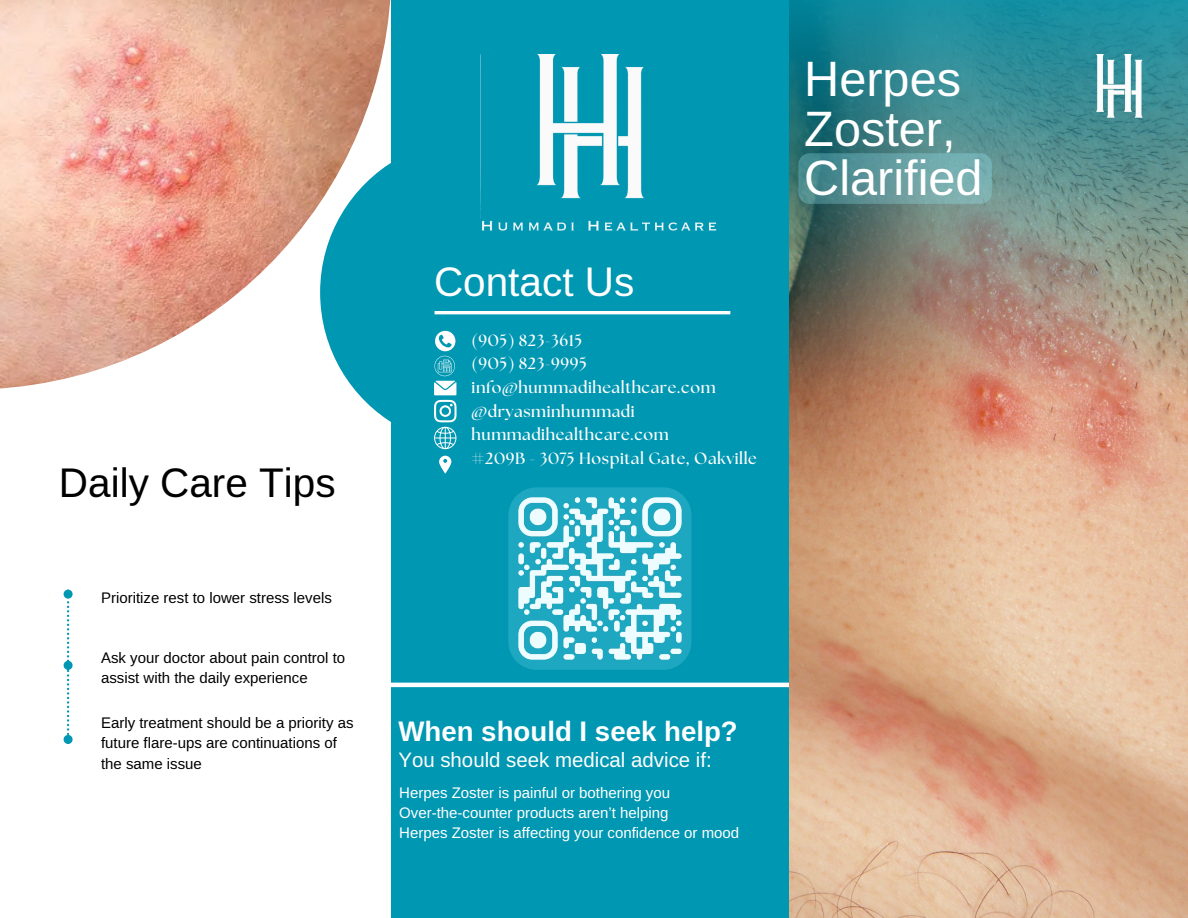
<style>
.page{position:relative;width:1188px;height:918px;background:#0097b2}
.page>*{position:absolute;margin:0;border:0;box-sizing:border-box;transform-origin:0 0}
.t1{font:48.6px/49.5px "Libra Sans";color:#fff}
.t2{font:40.5px "Libra Sans";color:#000}
.t3{font:40.5px "Libra Sans";color:#fff}
.t4{font:700 27.6px "Libra Sans";color:#fff}
.t5{font:20.4px "Libra Sans";color:#fff}
.t6{font:700 16.2px/23.7px "The Seasons";letter-spacing:.035em;color:#fff}
.t7{font:15px/20.2px "Libra Sans";color:#000}
.t8{font:15px "Libra Sans";color:#fff}
</style>
<div class="page">
<hr style="left:359px;top:683px;width:472px;height:4px;background:#fff">
<img style="left:790px;top:390px;width:398px;height:528px">
<img style="left:789px;top:0;width:399px;height:390px">
<div style="left:0;top:0;width:391px;height:918px;background:#fff"></div>
<img style="left:0;top:0;width:391px;height:389px">
<svg style="left:320px;top:159px;width:71px;height:263px"></svg>
<svg style="left:67px;top:601px;width:2px;height:60px"></svg>
<div style="left:65px;top:662px;width:6px;height:7px;background:#0097b2;border-radius:50%"></div>
<div style="left:64px;top:661px;width:9px;height:9px;border:2px solid #0097b2;border-radius:50%"></div>
<div style="left:65px;top:591px;width:6px;height:7px;background:#0097b2;border-radius:50%"></div>
<div style="left:64px;top:590px;width:9px;height:9px;border:2px solid #0097b2;border-radius:50%"></div>
<svg style="left:67px;top:670px;width:2px;height:65px"></svg>
<div style="left:65px;top:736px;width:6px;height:7px;background:#0097b2;border-radius:50%"></div>
<div style="left:64px;top:735px;width:9px;height:9px;border:2px solid #0097b2;border-radius:50%"></div>
<svg style="left:798px;top:153px;width:194px;height:51px;background:#629b9e"></svg>
<img style="left:1090px;top:55px;width:60px;height:68px">
<img style="left:481px;top:55px;width:236px;height:176px">
<svg style="left:508px;top:487px;width:183px;height:183px;background:#65c4d5"></svg>
<hr style="left:435px;top:311px;width:295px;height:3px;background:#fff">
<svg style="left:439px;top:456px;width:12px;height:18px"></svg>
<svg style="left:434px;top:331px;width:23px;height:118px"></svg>
<h2 class="t2" style="left:59px;top:461px;width:278px">Daily Care Tips</h2>
<p class="t7" style="left:101px;top:587px;width:232px">Prioritize rest to lower stress levels</p>
<p class="t7" style="left:101px;top:647px;width:246px">Ask your doctor about pain control to assist with the daily experience</p>
<p class="t7" style="left:101px;top:713px;width:254px">Early treatment should be a priority as future flare-ups are continuations of the same issue</p>
<h2 class="t3" style="left:434px;top:259px;width:202px">Contact Us</h2>
<h5 class="t6" style="left:472px;top:329px;width:287px">(905) 823-3615<br>(905) 823-9995 info@hummadihealthcare.com @dryasminhummadi hummadihealthcare.com<br>#209B - 3075 Hospital Gate, Oakville</h5>
<h3 class="t4" style="left:398px;top:716px;width:341px">When should I seek help?</h3>
<h3 class="t5" style="left:398px;top:749px;width:315px">You should seek medical advice if:</h3>
<p class="t8" style="left:399px;top:784px;width:272px">Herpes Zoster is painful or bothering you</p>
<p class="t8" style="left:399px;top:804px;width:271px">Over-the-counter products aren’t helping</p>
<p class="t8" style="left:399px;top:825px;width:342px">Herpes Zoster is affecting your confidence or mood</p>
<h1 class="t1" style="left:804px;top:55px;width:180px">Herpes<br>Zoster,<br>Clarified</h1>
</div>
